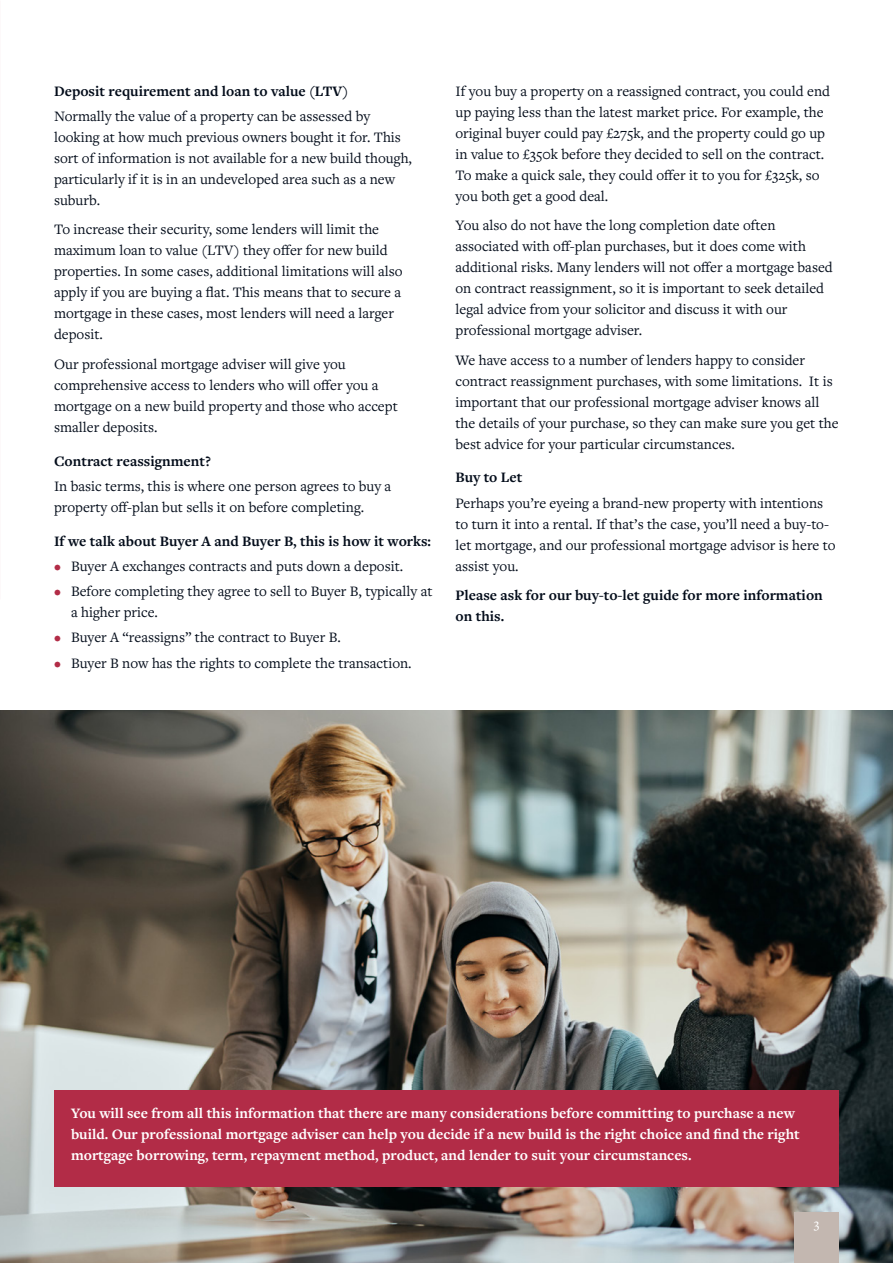
<style>
.page{position:relative;width:893px;height:1263px;background:#fff}
.page>*{position:absolute;margin:0;border:0;box-sizing:border-box;transform-origin:0 0}
.t1{font:15px/21px "Freight Text Pro";color:#030c1a}
.t2{font:700 15px/21px "Freight Text Pro";color:#fff}
.t3{font:700 15px/21px "Freight Text Pro";color:#030c1a}
.t4{font:13.5px "Freight Text Pro";color:#fff}
.s1{color:#b22c47}
</style>
<div class="page">
<img style="left:0;top:710px;width:893px;height:553px">
<div style="left:794px;top:1212px;width:45px;height:51px;background:#c3b7b0"></div>
<div style="left:54px;top:1090px;width:785px;height:96px;background:#b22c47"></div>
<p class="t3" style="left:54px;top:80px;width:296px">Deposit requirement and loan to value (LTV)</p>
<p class="t1" style="left:54px;top:105px;width:360px">Normally the value of a property can be assessed by looking at how much previous owners bought it for. This sort of information is not available for a new build though, particularly if it is in an undeveloped area such as a new suburb.</p>
<p class="t1" style="left:54px;top:218px;width:350px">To increase their security, some lenders will limit the maximum loan to value (LTV) they offer for new build properties. In some cases, additional limitations will also apply if you are buying a flat. This means that to secure a mortgage in these cases, most lenders will need a larger deposit.</p>
<p class="t1" style="left:54px;top:353px;width:345px">Our professional mortgage adviser will give you comprehensive access to lenders who will offer you a mortgage on a new build property and those who accept smaller deposits.</p>
<p class="t3" style="left:54px;top:450px;width:158px">Contract reassignment?</p>
<p class="t1" style="left:54px;top:475px;width:339px">In basic terms, this is where one person agrees to buy a property off-plan but sells it on before completing.</p>
<p class="t3" style="left:54px;top:530px;width:378px">If we talk about Buyer A and Buyer B, this is how it works:</p>
<p class="t1" style="left:54px;top:555px;width:351px"><span class="s1">•</span> Buyer A exchanges contracts and puts down a deposit.</p>
<p class="t1" style="left:71px;top:580px;width:363px;text-indent:-17px"><span class="s1">•</span> Before completing they agree to sell to Buyer B, typically at a higher price.</p>
<p class="t1" style="left:54px;top:626px;width:288px"><span class="s1">•</span> Buyer A “reassigns” the contract to Buyer B.</p>
<p class="t1" style="left:54px;top:652px;width:359px"><span class="s1">•</span> Buyer B now has the rights to complete the transaction.</p>
<p class="t1" style="left:455px;top:80px;width:376px">If you buy a property on a reassigned contract, you could end up paying less than the latest market price. For example, the original buyer could pay £275k, and the property could go up in value to £350k before they decided to sell on the contract.<br>To make a quick sale, they could offer it to you for £325k, so you both get a good deal.</p>
<p class="t1" style="left:455px;top:214px;width:379px">You also do not have the long completion date often associated with off-plan purchases, but it does come with additional risks. Many lenders will not offer a mortgage based on contract reassignment, so it is important to seek detailed legal advice from your solicitor and discuss it with our professional mortgage adviser.</p>
<p class="t1" style="left:455px;top:349px;width:385px">We have access to a number of lenders happy to consider contract reassignment purchases, with some limitations. It is important that our professional mortgage adviser knows all the details of your purchase, so they can make sure you get the best advice for your particular circumstances.</p>
<p class="t3" style="left:455px;top:466px;width:68px">Buy to Let</p>
<p class="t1" style="left:455px;top:492px;width:382px">Perhaps you’re eyeing a brand-new property with intentions to turn it into a rental. If that’s the case, you’ll need a buy-to&shy;let mortgage, and our professional mortgage advisor is here to assist you.</p>
<p class="t3" style="left:455px;top:584px;width:369px">Please ask for our buy-to-let guide for more information on this.</p>
<p class="t2" style="left:71px;top:1102px;width:730px">You will see from all this information that there are many considerations before committing to purchase a new build. Our professional mortgage adviser can help you decide if a new build is the right choice and find the right mortgage borrowing, term, repayment method, product, and lender to suit your circumstances.</p>
<p class="t4" style="left:814px;top:1214px;width:7px">3</p>
</div>
